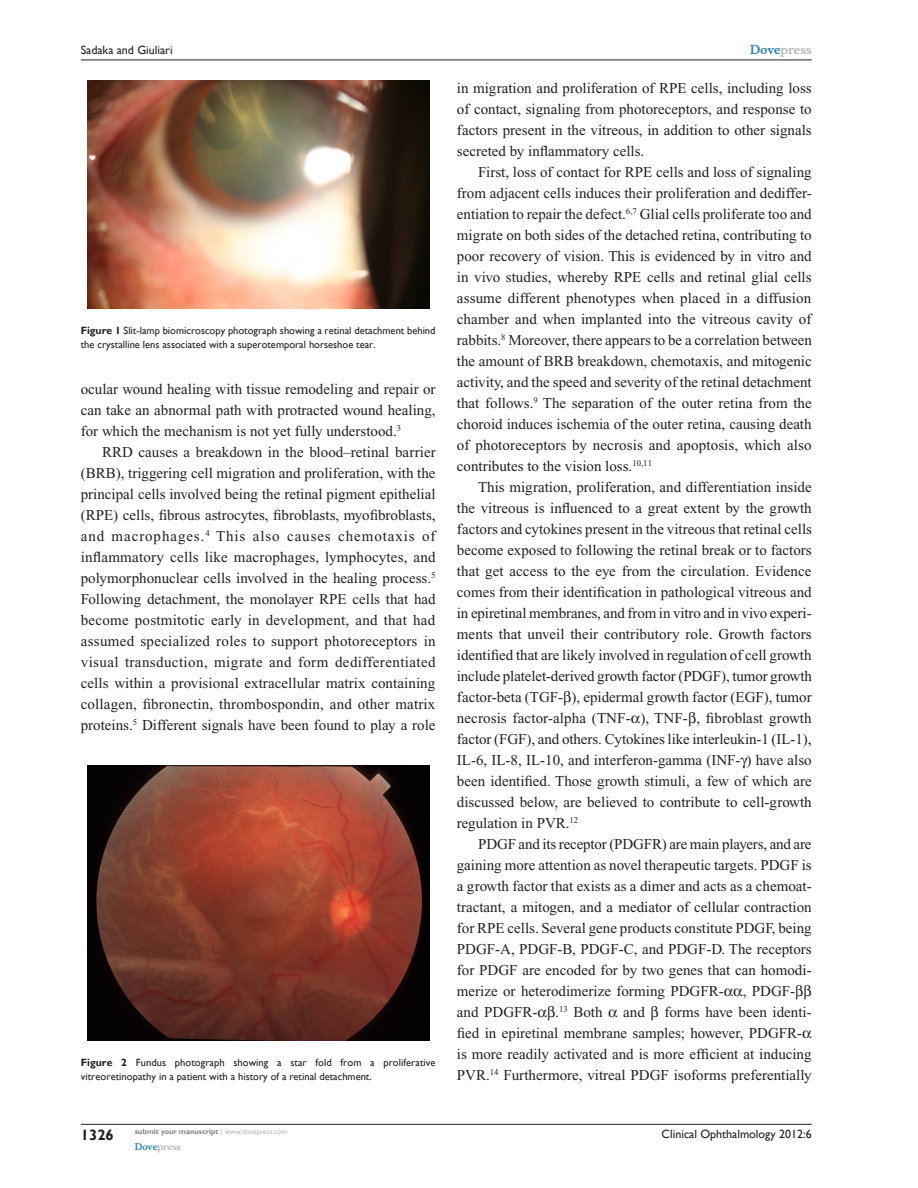
<style>
.page{position:relative;width:918px;height:1188px;background:#fff}
.page>*{position:absolute;margin:0;border:0;box-sizing:border-box;transform-origin:0 0}
.Tx{font:15px/21px "Times New Roman";color:#231f20;text-align:justify}
.TxF{font:15px/21px "Times New Roman";color:#231f20;text-align:justify}
.RunFolio-V{font:700 15px "Gill Sans";color:#231f20}
.RunF-V{font:12px "Gill Sans";color:#231f20}
.RunH-V{font:12px "Gill Sans";color:#231f20}
.RunH-Brand-V{font:700 12px "Musee";color:#b8b9bc}
.FC{font:10.5px/13.5px "Gill Sans";color:#231f20}
.RunF-Brand-V{font:700 9px "Musee";color:#b8b9bc}
.RunF-SubmityourMS-V{font:700 7.5px "Gill Sans";color:#808285}
.s1{font-weight:700}
.s2{font-weight:400;color:#b8b9bc}
.s3{color:#3485ae}
</style>
<div class="page">
<img style="left:87px;top:81px;width:342px;height:228px">
<img style="left:87px;top:766px;width:342px;height:275px">
<hr style="left:81px;top:1124px;width:731px;height:1px;background:#231f20">
<hr style="left:81px;top:60px;width:731px;height:1px;background:#231f20">
<p class="RunH-V" style="left:81px;top:43px;width:93px">Sadaka and Giuliari</p>
<p class="FC" style="left:81px;top:324px;width:356px"><span class="s1">Figure 1</span> Slit-lamp biomicroscopy photograph showing a retinal detachment behind the crystalline lens associated with a superotemporal horseshoe tear.</p>
<p class="TxF" style="left:81px;top:379px;width:356px">ocular wound healing with tissue remodeling and repair or can take an abnormal path with protracted wound healing, for which the mechanism is not yet fully understood.<sup>3</sup></p>
<p class="Tx" style="left:81px;top:442px;width:357px;text-indent:21px">RRD causes a breakdown in the blood–retinal barrier (BRB), triggering cell migration and proliferation, with the principal cells involved being the retinal pigment epithelial (RPE) cells, fibrous astrocytes, fibroblasts, myofibroblasts, and macrophages.<sup>4</sup> This also causes chemotaxis of inflammatory cells like macrophages, lymphocytes, and polymorphonuclear cells involved in the healing process.<sup>5<br></sup>Following detachment, the monolayer RPE cells that had become postmitotic early in development, and that had assumed specialized roles to support photoreceptors in visual transduction, migrate and form dedifferentiated cells within a provisional extracellular matrix containing collagen, fibronectin, thrombospondin, and other matrix proteins.<sup>5</sup> Different signals have been found to play a role</p>
<p class="FC" style="left:81px;top:1056px;width:356px"><span class="s1">Figure 2</span> Fundus photograph showing a star fold from a proliferative vitreoretinopathy in a patient with a history of a retinal detachment.</p>
<p class="RunFolio-V" style="left:81px;top:1126px;width:35px">1326</p>
<p class="RunF-SubmityourMS-V" style="left:135px;top:1127px;width:154px">submit your manuscript <span class="s2">| www.dovepress.com</span></p>
<p class="RunF-Brand-V" style="left:135px;top:1141px;width:48px"><span class="s3">Dove</span>press</p>
<p class="RunH-Brand-V" style="left:750px;top:43px;width:63px"><span class="s3">Dove</span>press</p>
<p class="Tx" style="left:457px;top:77px;width:356px">in migration and proliferation of RPE cells, including loss of contact, signaling from photoreceptors, and response to factors present in the vitreous, in addition to other signals secreted by inflammatory cells.</p>
<p class="Tx" style="left:457px;top:161px;width:357px;text-indent:21px">First, loss of contact for RPE cells and loss of signaling from adjacent cells induces their proliferation and dediffer&shy;entiation to repair the defect.<sup>6,7</sup> Glial cells proliferate too and migrate on both sides of the detached retina, contributing to poor recovery of vision. This is evidenced by in vitro and in vivo studies, whereby RPE cells and retinal glial cells assume different phenotypes when placed in a diffusion chamber and when implanted into the vitreous cavity of rabbits.<sup>8</sup> Moreover, there appears to be a correlation between the amount of BRB breakdown, chemotaxis, and mitogenic activity, and the speed and severity of the retinal detachment that follows.<sup>9</sup> The separation of the outer retina from the choroid induces ischemia of the outer retina, causing death of photoreceptors by necrosis and apoptosis, which also contributes to the vision loss.<sup>10,11</sup></p>
<p class="Tx" style="left:457px;top:476px;width:357px;text-indent:21px">This migration, proliferation, and differentiation inside the vitreous is influenced to a great extent by the growth factors and cytokines present in the vitreous that retinal cells become exposed to following the retinal break or to factors that get access to the eye from the circulation. Evidence comes from their identification in pathological vitreous and in epiretinal membranes, and from in vitro and in vivo experi&shy;ments that unveil their contributory role. Growth factors identified that are likely involved in regulation of cell growth include platelet-derived growth factor (PDGF), tumor growth factor-beta (TGF- ), epidermal growth factor (EGF), tumor necrosis factor-alpha (TNF- ), TNF- , fibroblast growth factor (FGF), and others. Cytokines like interleukin-1 (IL-1), IL-6, IL-8, IL-10, and interferon-gamma (INF- ) have also been identified. Those growth stimuli, a few of which are discussed below, are believed to contribute to cell-growth regulation in PVR.<sup>12</sup></p>
<p class="Tx" style="left:457px;top:833px;width:356px;text-indent:21px">PDGF and its receptor (PDGFR) are main players, and are gaining more attention as novel therapeutic targets. PDGF is a growth factor that exists as a dimer and acts as a chemoat&shy;tractant, a mitogen, and a mediator of cellular contraction for RPE cells. Several gene products constitute PDGF, being PDGF-A, PDGF-B, PDGF-C, and PDGF-D. The receptors for PDGF are encoded for by two genes that can homodi&shy;merize or heterodimerize forming PDGFR-</p>
<p class="Tx" style="left:743px;top:980px;width:54px">, PDGF-</p>
<p class="Tx" style="left:457px;top:1001px;width:147px">and PDGFR- .<sup>13</sup> Both</p>
<p class="Tx" style="left:623px;top:1001px;width:23px">and</p>
<p class="Tx" style="left:457px;top:1001px;width:356px;text-align:left;text-indent:208px">forms have been identi&shy;fied in epiretinal membrane samples; however, PDGFR&shy;is more readily activated and is more efficient at inducing PVR.<sup>14</sup> Furthermore, vitreal PDGF isoforms preferentially</p>
<p class="RunF-V" style="left:662px;top:1127px;width:152px">Clinical Ophthalmology 2012:6</p>
</div>
